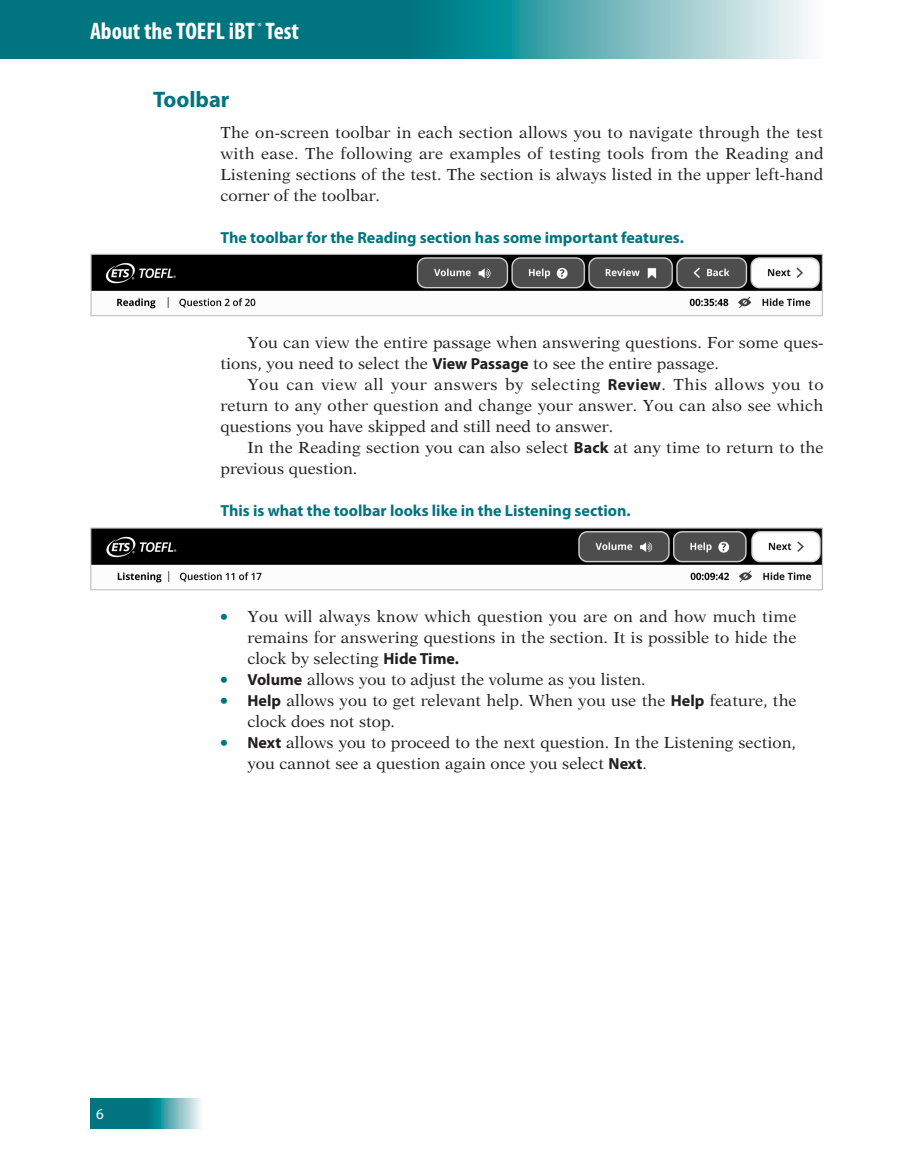
<style>
.page{position:relative;width:918px;height:1175px;background:#fff}
.page>*{position:absolute;margin:0;border:0;box-sizing:border-box;transform-origin:0 0}
.t1{font:700 condensed 24px "Myriad Pro";color:#fff}
.t2{font:700 22.5px "Myriad Pro";color:#007580}
.t3{font:16.05px/21px "New Aster";letter-spacing:.005em;color:#231f20;text-align:justify}
.t4{font:700 16.05px "Myriad Pro";color:#007580}
.t5{font:15px "Myriad Pro";color:#fff}
.t6{font:10.5px "Myriad Pro";color:#fff}
.s1{font-family:"Myriad Pro";font-weight:700}
.s2{font-family:"Bills Box Specials";font-size:10.5px;color:#007580}
</style>
<div class="page">
<svg style="left:0;top:0;width:808px;height:58px;background:#34949d"></svg>
<svg style="left:90px;top:1098px;width:111px;height:30px;background:#34949c"></svg>
<img style="left:90px;top:253px;width:733px;height:63px">
<img style="left:90px;top:528px;width:733px;height:62px">
<h1 class="t1" style="left:90px;top:16px;width:210px">About the TOEFL iBT Test</h1>
<p class="t6" style="left:257px;top:20px;width:6px">®</p>
<h2 class="t2" style="left:153px;top:85px;width:78px">Toolbar</h2>
<p class="t3" style="left:220px;top:122px;width:605px">The on-screen toolbar in each section allows you to navigate through the test with ease. The following are examples of testing tools from the Reading and Listening sections of the test. The section is always listed in the upper left-hand corner of the toolbar.</p>
<p class="t4" style="left:220px;top:227px;width:465px">The toolbar for the Reading section has some important features.</p>
<p class="t3" style="left:220px;top:332px;width:604px;text-indent:27px">You can view the entire passage when answering questions. For some ques&shy;tions, you need to select the <span class="s1">View Passage</span> to see the entire passage.</p>
<p class="t3" style="left:220px;top:374px;width:605px;text-indent:27px">You can view all your answers by selecting <span class="s1">Review</span>. This allows you to return to any other question and change your answer. You can also see which questions you have skipped and still need to answer.</p>
<p class="t3" style="left:220px;top:437px;width:604px;text-indent:27px">In the Reading section you can also select <span class="s1">Back</span> at any time to return to the previous question.</p>
<p class="t4" style="left:220px;top:500px;width:412px">This is what the toolbar looks like in the Listening section.</p>
<p class="t3" style="left:220px;top:606px;width:578px"><span class="s2">b</span> You will always know which question you are on and how much time</p>
<p class="t3" style="left:248px;top:627px;width:550px">remains for answering questions in the section. It is possible to hide the</p>
<p class="t3" style="left:248px;top:648px;width:213px">clock by selecting <span class="s1">Hide Time.</span></p>
<p class="t3" style="left:220px;top:669px;width:427px"><span class="s2">b</span> <span class="s1">Volume</span> allows you to adjust the volume as you listen.</p>
<p class="t3" style="left:220px;top:690px;width:578px"><span class="s2">b</span> <span class="s1">Help</span> allows you to get relevant help. When you use the <span class="s1">Help</span> feature, the</p>
<p class="t3" style="left:248px;top:711px;width:149px">clock does not stop.</p>
<p class="t3" style="left:220px;top:732px;width:577px"><span class="s2">b</span> <span class="s1">Next</span> allows you to proceed to the next question. In the Listening section,</p>
<p class="t3" style="left:248px;top:753px;width:401px">you cannot see a question again once you select <span class="s1">Next</span>.</p>
<p class="t5" style="left:96px;top:1104px;width:9px">6</p>
</div>
